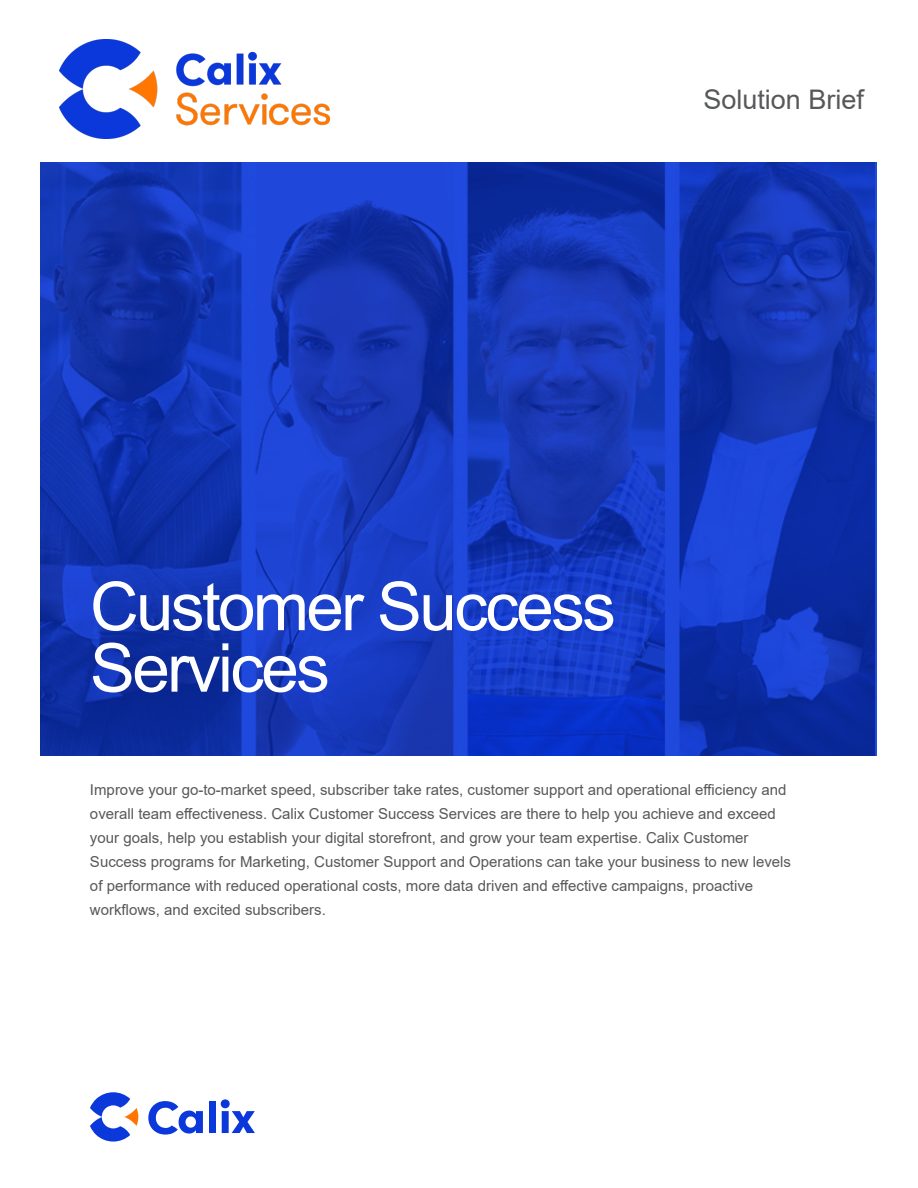
<style>
.page{position:relative;width:918px;height:1188px;background:#fff}
.page>*{position:absolute;margin:0;border:0;box-sizing:border-box;transform-origin:0 0}
.H1__Cover{font:67.5px/61.5px "Arial";letter-spacing:-.04em;color:#fff}
.Solution_Brief_Title{font:27px "Arial";color:#57585a}
.Description{font:15px/24px "Arial";color:#57585a}
</style>
<div class="page">
<svg style="left:40px;top:162px;width:837px;height:594px;background:#1336b5"></svg>
<svg style="left:221px;top:1099px;width:34px;height:34px"></svg>
<div style="left:209px;top:1101px;width:7px;height:32px;background:#0a38db"></div>
<svg style="left:148px;top:1101px;width:55px;height:34px"></svg>
<svg style="left:90px;top:1092px;width:48px;height:50px"></svg>
<img style="left:59px;top:39px;width:270px;height:99px">
<p class="Solution_Brief_Title" style="left:703px;top:81px;width:162px">Solution Brief</p>
<p class="H1__Cover" style="left:90px;top:575px;width:527px">Customer Success<br>Services</p>
<p class="Description" style="left:90px;top:778px;width:703px">Improve your go-to-market speed, subscriber take rates, customer support and operational efficiency and overall team effectiveness. Calix Customer Success Services are there to help you achieve and exceed your goals, help you establish your digital storefront, and grow your team expertise. Calix Customer Success programs for Marketing, Customer Support and Operations can take your business to new levels of performance with reduced operational costs, more data driven and effective campaigns, proactive workflows, and excited subscribers.</p>
</div>
